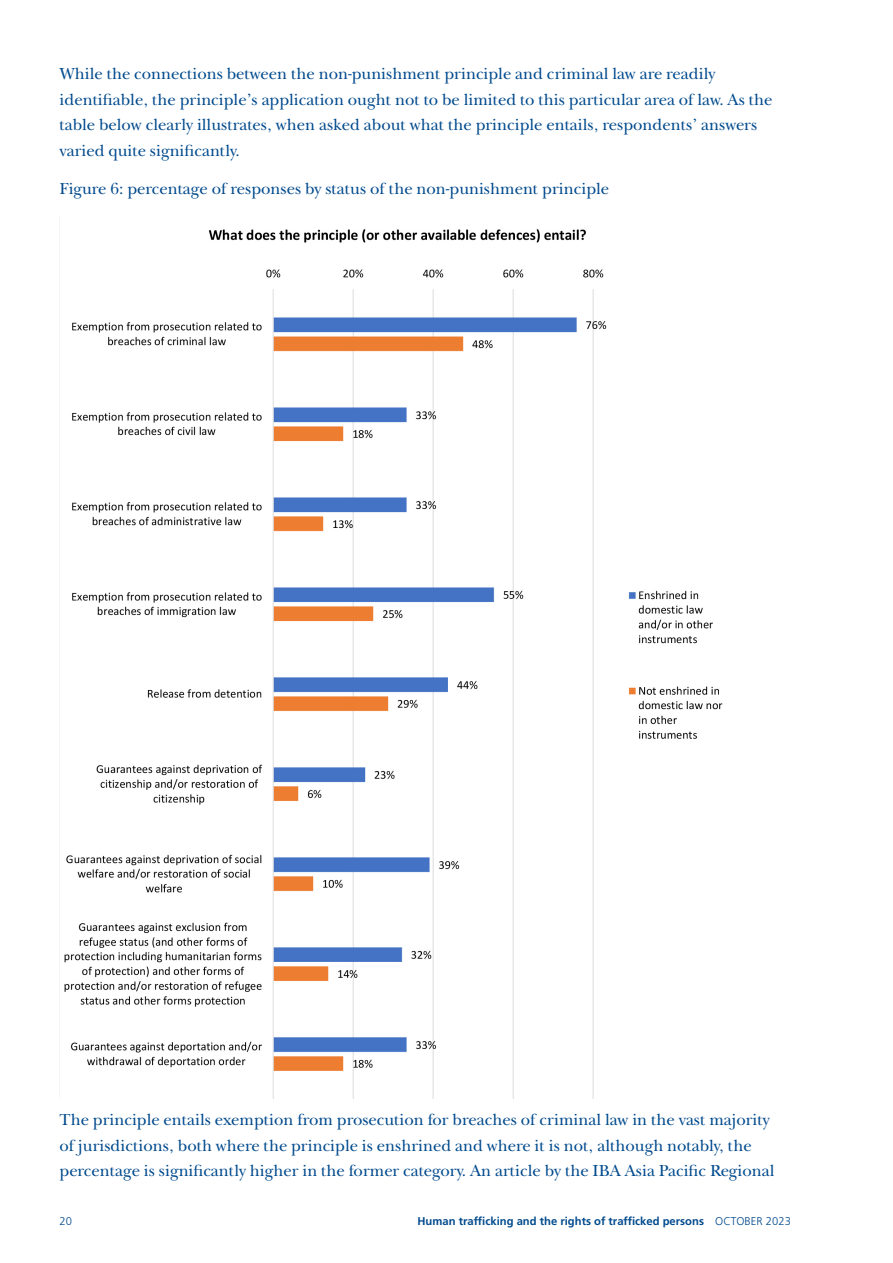
<style>
.page{position:relative;width:893px;height:1263px;background:#fff}
.page>*{position:absolute;margin:0;border:0;box-sizing:border-box;transform-origin:0 0}
.Body_copy{font:16.5px/25.5px "New Baskerville ITC";color:#004a8d}
.t1{font:700 11.25px "Frutiger LT Pro";color:#004a8d}
.t2{font:300 11.25px "Frutiger LT Pro";color:#004a8d}
.s1{font-weight:300}
</style>
<div class="page">
<img style="left:64px;top:229px;width:659px;height:869px">
<p class="Body_copy" style="left:60px;top:62px;width:714px">While the connections between the non-punishment principle and criminal law are readily identifiable, the principle’s application ought not to be limited to this particular area of law. As the table below clearly illustrates, when asked about what the principle entails, respondents’ answers varied quite significantly.</p>
<p class="Body_copy" style="left:60px;top:177px;width:551px">Figure 6: percentage of responses by status of the non-punishment principle</p>
<p class="Body_copy" style="left:60px;top:1107px;width:717px">The principle entails exemption from prosecution for breaches of criminal law in the vast majority of jurisdictions, both where the principle is enshrined and where it is not, although notably, the percentage is significantly higher in the former category. An article by the IBA Asia Pacific Regional</p>
<p class="t2" style="left:60px;top:1214px;width:14px">20</p>
<p class="t1" style="left:417px;top:1214px;width:375px">Human trafficking and the rights of trafficked persons <span class="s1">OCTOBER 2023</span></p>
</div>
